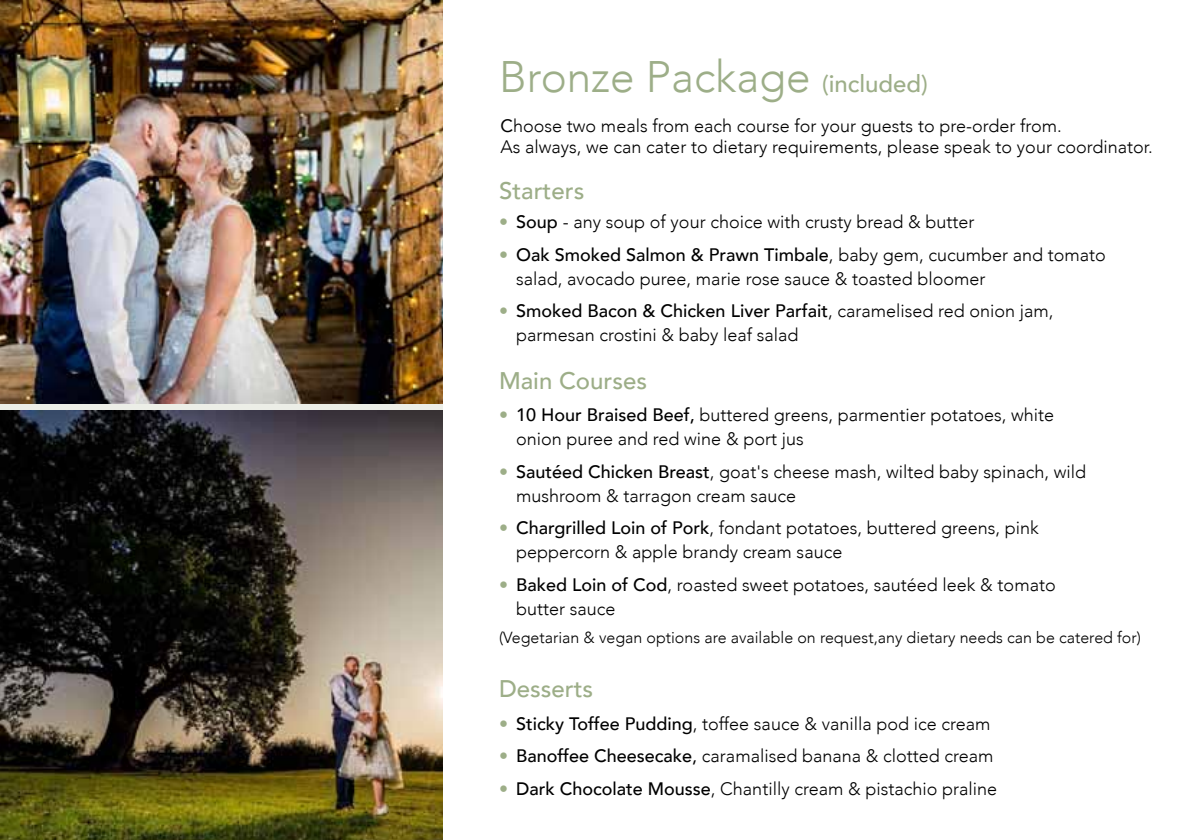
<style>
.page{position:relative;width:1191px;height:840px;background:#fff}
.page>*{position:absolute;margin:0;border:0;box-sizing:border-box;transform-origin:0 0}
.t1{font:300 44px "Avenir";color:#9dae88}
.t2{font:500 24px "Avenir";color:#9dae88}
.t3{font:300 18px/24px "Avenir";color:#000}
.t4{font:300 16px "Avenir";color:#000}
.s1{font-weight:500;font-size:24px}
.s2{font-weight:400}
.s3{font-weight:500;color:#9dae88}
.s4{font-weight:500}
</style>
<div class="page">
<img style="left:0;top:410px;width:442px;height:429px">
<img style="left:0;top:0;width:442px;height:403px">
<h1 class="t1" style="left:499px;top:51px;width:430px">Bronze Package <span class="s1">(included)</span></h1>
<p class="t3" style="left:500px;top:115px;width:654px;line-height:21px"><span class="s2">C</span>hoose two meals from each course for your guests to pre-order from.<br>As always, we can cater to dietary requirements, please speak to your coordinator.</p>
<h2 class="t2" style="left:499px;top:169px;width:87px">Starters</h2>
<p class="t3" style="left:499px;top:210px;width:477px"><span class="s3">•</span> <span class="s4">Soup</span> - any soup of your choice with crusty bread &amp; butter</p>
<p class="t3" style="left:516px;top:242px;width:591px;text-indent:-17px"><span class="s3">•</span> <span class="s4">Oak Smoked Salmon &amp; Prawn Timbale</span>, baby gem, cucumber and tomato salad, avocado puree, marie rose sauce &amp; toasted bloomer</p>
<p class="t3" style="left:516px;top:299px;width:539px;text-indent:-17px"><span class="s3">•</span> <span class="s4">Smoked Bacon &amp; Chicken Liver Parfait</span>, caramelised red onion jam, parmesan crostini &amp; baby leaf salad</p>
<h2 class="t2" style="left:499px;top:359px;width:150px">Main Courses</h2>
<p class="t3" style="left:516px;top:403px;width:539px;text-indent:-17px"><span class="s3">•</span> <span class="s4">10 Hour Braised Beef,</span> buttered greens, parmentier potatoes, white onion puree and red wine &amp; port jus</p>
<p class="t3" style="left:516px;top:459px;width:571px;text-indent:-17px"><span class="s3">•</span> <span class="s4">Sautéed Chicken Breast</span>, goat's cheese mash, wilted baby spinach, wild mushroom &amp; tarragon cream sauce</p>
<p class="t3" style="left:516px;top:516px;width:524px;text-indent:-17px"><span class="s3">•</span> <span class="s4">Chargrilled Loin of Pork</span>, fondant potatoes, buttered greens, pink peppercorn &amp; apple brandy cream sauce</p>
<p class="t3" style="left:516px;top:572px;width:541px;text-indent:-17px"><span class="s3">•</span> <span class="s4">Baked Loin of Cod</span>, roasted sweet potatoes, sautéed leek &amp; tomato butter sauce</p>
<p class="t4" style="left:499px;top:627px;width:643px">(Vegetarian &amp; vegan options are available on request,any dietary needs can be catered for)</p>
<h2 class="t2" style="left:499px;top:667px;width:96px">Desserts</h2>
<p class="t3" style="left:499px;top:711px;width:493px"><span class="s3">•</span> <span class="s4">Sticky Toffee Pudding</span>, toffee sauce &amp; vanilla pod ice cream</p>
<p class="t3" style="left:499px;top:743px;width:496px"><span class="s3">•</span> <span class="s4">Banoffee Cheesecake</span><span class="s2">,</span> caramalised banana &amp; clotted cream</p>
<p class="t3" style="left:499px;top:776px;width:499px"><span class="s3">•</span> <span class="s4">Dark Chocolate Mousse</span>, Chantilly cream &amp; pistachio praline</p>
</div>
